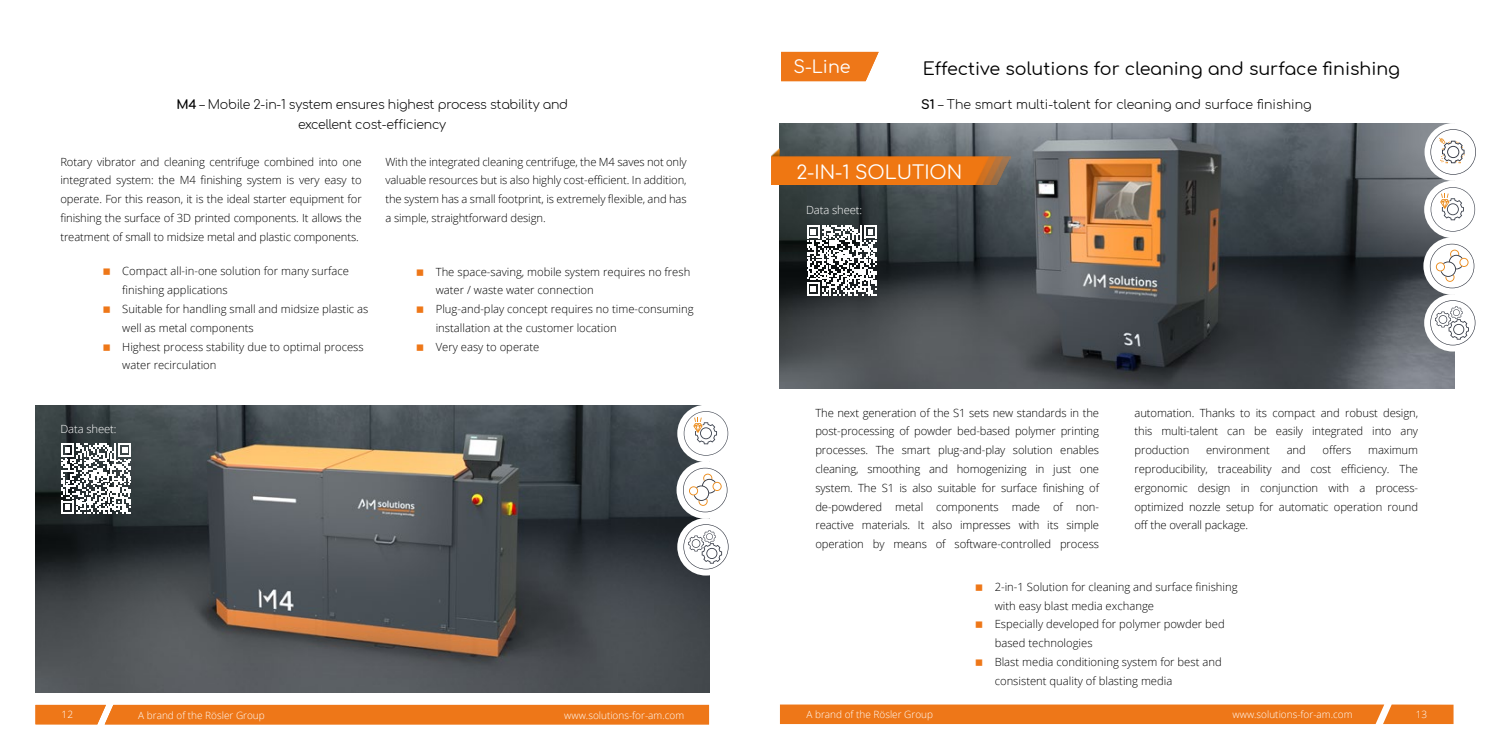
<style>
.page{position:relative;width:1489px;height:745px;background:#fff}
.page>*{position:absolute;margin:0;border:0;box-sizing:border-box;transform-origin:0 0}
.t1{font:18.75px "Comfortaa";color:#fff}
.t2{font:17.5px "Comfortaa";color:#000}
.t3{font:17.5px "Comfortaa";color:#fff}
.t4{font:300 12.5px/20px "Comfortaa";letter-spacing:-.02em;color:#000;text-align:center}
.t5{font:300 12.5px "Comfortaa";color:#000}
.t6{font:300 12.5px "Open Sans";color:#fff}
.t7{font:300 11.25px/18.8px "Open Sans";color:#000;text-align:justify}
.t8{font:300 11.25px "Open Sans";letter-spacing:-.01em;color:#fff}
.t9{font:300 10px "Open Sans";color:#fff}
.s1{font-weight:700}
.s2{font-size:10px}
</style>
<div class="page">
<div style="left:35px;top:704px;width:674px;height:20px;background:#ee7718"></div>
<div style="left:780px;top:704px;width:674px;height:19px;background:#ee7718"></div>
<img style="left:780px;top:124px;width:674px;height:264px">
<div style="left:1424px;top:123px;width:57px;height:58px;background:#fff;border-radius:50%"></div>
<svg style="left:1430px;top:129px;width:45px;height:46px"></svg>
<svg style="left:1423px;top:180px;width:58px;height:58px"></svg>
<div style="left:1423px;top:237px;width:57px;height:57px;background:#fff;border-radius:50%"></div>
<div style="left:1423px;top:294px;width:58px;height:57px;background:#fff;border-radius:50%"></div>
<svg style="left:1430px;top:187px;width:44px;height:44px"></svg>
<svg style="left:1429px;top:243px;width:45px;height:45px"></svg>
<svg style="left:1430px;top:300px;width:45px;height:45px"></svg>
<svg style="left:806px;top:225px;width:71px;height:70px"></svg>
<div style="left:781px;top:52px;width:97px;height:29px;background:#ee7718"></div>
<img style="left:35px;top:405px;width:674px;height:287px">
<div style="left:677px;top:404px;width:57px;height:58px;background:#fff;border-radius:50%"></div>
<div style="left:676px;top:461px;width:58px;height:57px;background:#fff;border-radius:50%"></div>
<div style="left:677px;top:518px;width:57px;height:57px;background:#fff;border-radius:50%"></div>
<svg style="left:683px;top:411px;width:45px;height:44px"></svg>
<svg style="left:683px;top:467px;width:44px;height:45px"></svg>
<svg style="left:683px;top:524px;width:45px;height:45px"></svg>
<svg style="left:61px;top:443px;width:70px;height:70px"></svg>
<img style="left:771px;top:149px;width:239px;height:35px">
<p class="t4" style="left:176px;top:92px;width:393px"><span class="s1">M4</span> – Mobile 2-in-1 system ensures highest process stability and excellent cost-efficiency</p>
<p class="t7" style="left:60px;top:152px;width:303px">Rotary vibrator and cleaning centrifuge combined into one integrated system: the M4 finishing system is very easy to operate. For this reason, it is the ideal starter equipment for finishing the surface of 3D printed components. It allows the treatment of small to midsize metal and plastic components.</p>
<p class="t7" style="left:385px;top:152px;width:303px">With the integrated cleaning centrifuge, the M4 saves not only valuable resources but is also highly cost-efficient. In addition, the system has a small footprint, is extremely flexible, and has a simple, straightforward design.</p>
<p class="t7" style="left:122px;top:261px;width:247px;text-align:left">Compact all-in-one solution for many surface finishing applications<br>Suitable for handling small and midsize plastic as well as metal components<br>Highest process stability due to optimal process water recirculation</p>
<p class="t7" style="left:436px;top:261px;width:259px;text-align:left">The space-saving, mobile system requires no fresh water / waste water connection<br>Plug-and-play concept requires no time-consuming installation at the customer location<br>Very easy to operate</p>
<p class="t8" style="left:60px;top:420px;width:58px">Data sheet:</p>
<h2 class="t3" style="left:782px;top:51px;width:59px">S-Line</h2>
<h2 class="t3" style="left:793px;top:51px;width:59px">S-Line</h2>
<h2 class="t2" style="left:922px;top:53px;width:479px">Effective solutions for cleaning and surface finishing</h2>
<p class="t5" style="left:921px;top:93px;width:392px"><span class="s1">S1</span> – The smart multi-talent for cleaning and surface finishing</p>
<h1 class="t1" style="left:796px;top:155px;width:167px">2-IN-1 SOLUTION</h1>
<p class="t8" style="left:806px;top:202px;width:58px">Data sheet:</p>
<p class="t7" style="left:815px;top:402px;width:285px">The next generation of the S1 sets new standards in the post-processing of powder bed-based polymer printing processes. The smart plug-and-play solution enables cleaning, smoothing and homogenizing in just one system. The S1 is also suitable for surface finishing of de-powdered metal components made of non&shy;reactive materials. It also impresses with its simple operation by means of software-controlled process</p>
<p class="t7" style="left:994px;top:576px;width:244px;text-align:left">2-in-1 Solution for cleaning and surface finishing with easy blast media exchange<br>Especially developed for polymer powder bed based technologies<br>Blast media conditioning system for best and consistent quality of blasting media</p>
<p class="t7" style="left:1134px;top:402px;width:285px">automation. Thanks to its compact and robust design, this multi-talent can be easily integrated into any production</p>
<p class="t7" style="left:1206px;top:440px;width:65px">environment</p>
<p class="t7" style="left:1286px;top:440px;width:21px">and</p>
<p class="t7" style="left:1322px;top:440px;width:30px">offers</p>
<p class="t7" style="left:1134px;top:440px;width:285px;text-indent:234px">maximum reproducibility, traceability and cost efficiency. The ergonomic design in conjunction with a process&shy;optimized nozzle setup for automatic operation round off the overall package.</p>
<p class="t6" style="left:61px;top:705px;width:16px">12<span class="s2">12</span></p>
<p class="t9" style="left:138px;top:708px;width:128px">A brand of the Rösler Group</p>
<p class="t9" style="left:564px;top:708px;width:121px">www.solutions-for-am.com</p>
<p class="t9" style="left:806px;top:707px;width:128px">A brand of the Rösler Group</p>
<p class="t9" style="left:1232px;top:707px;width:121px">www.solutions-for-am.com</p>
<p class="t9" style="left:1415px;top:707px;width:13px">13</p>
</div>
